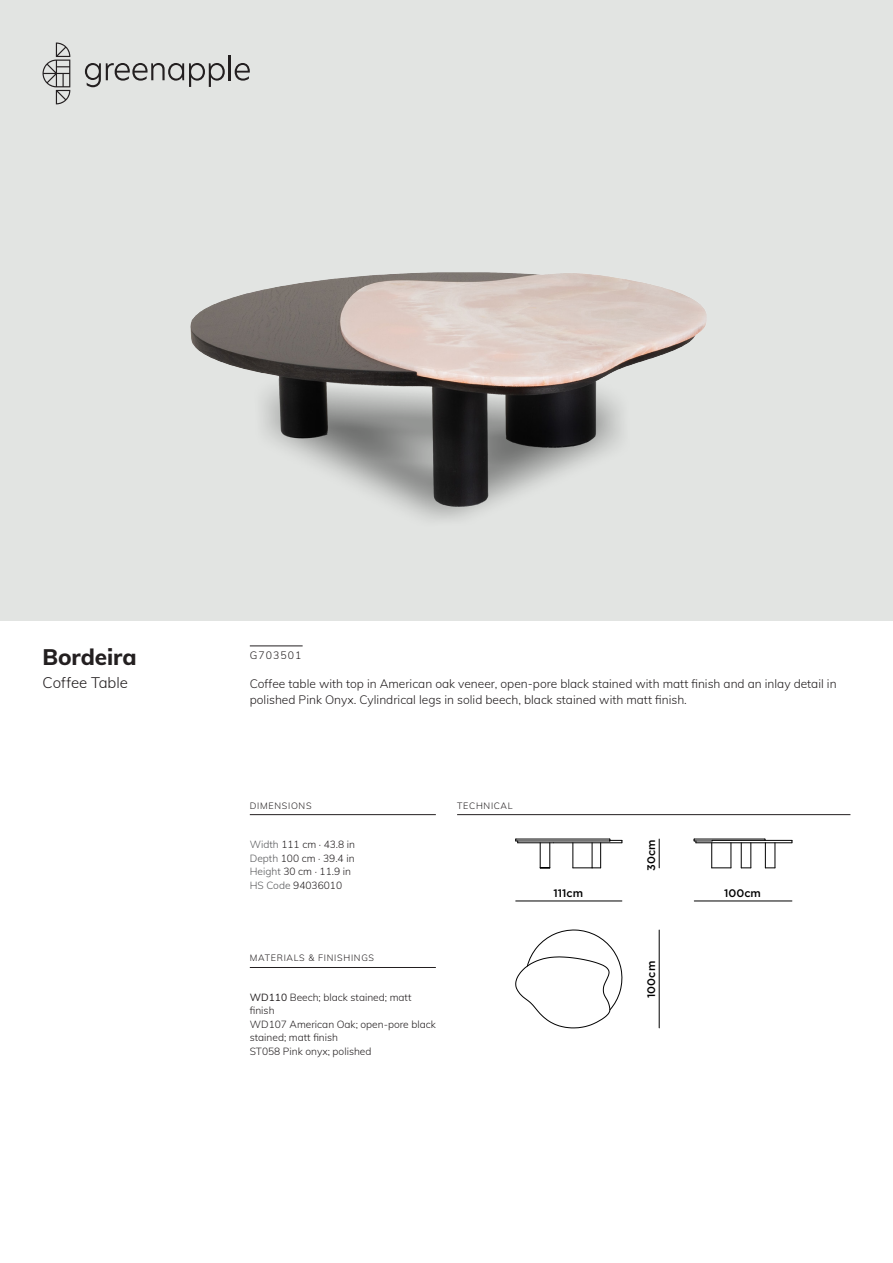
<style>
.page{position:relative;width:893px;height:1263px;background:#fff}
.page>*{position:absolute;margin:0;border:0;box-sizing:border-box;transform-origin:0 0}
.TGC_CAT_TIT_entrada{font:800 22.5px "Muli";letter-spacing:-.005em;color:#231f20}
.TGC_CAT_TIT_entrada-2{font:300 15px "Muli";letter-spacing:-.005em;color:#231f20}
.TGC_CAT_LEG_Descriçã{font:300 12px/16.5px "Muli";color:#231f20}
.t1{font:500 10.95px "Gotham";color:#000}
.TGC_CAT_LEG_Referenc{font:300 10.5px "Muli";letter-spacing:.1em;color:#231f20}
.PR_CATEND_ListaFinis{font:300 10.2px/13.5px "Muli";color:#231f20}
.PR_CATEND_LEG_Descri{font:300 10.2px "Muli";color:#231f20}
.t2{font:300 9px "Muli";letter-spacing:.08em;color:#231f20}
.s1{color:#57585a}
.s2{font-weight:400}
</style>
<div class="page">
<div style="left:0;top:0;width:893px;height:621px;background:#e2e4e2"></div>
<hr style="left:250px;top:646px;width:53px;height:1px;background:#231f20">
<hr style="left:250px;top:814px;width:186px;height:1px;background:#231f20">
<hr style="left:250px;top:967px;width:186px;height:1px;background:#231f20">
<hr style="left:457px;top:814px;width:393px;height:1px;background:#231f20">
<img style="left:190px;top:272px;width:517px;height:248px">
<svg style="left:741px;top:843px;width:10px;height:25px"></svg>
<hr style="left:696px;top:842px;width:96px;height:1px;background:#000">
<hr style="left:712px;top:840px;width:80px;height:1px;background:#000">
<hr style="left:694px;top:839px;width:71px;height:1px;background:#000">
<svg style="left:694px;top:839px;width:38px;height:29px"></svg>
<svg style="left:515px;top:929px;width:108px;height:100px"></svg>
<hr style="left:516px;top:840px;width:94px;height:1px;background:#000">
<hr style="left:554px;top:842px;width:68px;height:1px;background:#000">
<hr style="left:518px;top:842px;width:36px;height:1px;background:#000">
<svg style="left:540px;top:843px;width:10px;height:25px"></svg>
<svg style="left:572px;top:843px;width:29px;height:25px"></svg>
<hr style="left:516px;top:839px;width:94px;height:1px;background:#000">
<svg style="left:609px;top:839px;width:13px;height:4px"></svg>
<svg style="left:765px;top:839px;width:11px;height:29px"></svg>
<hr style="left:694px;top:900px;width:98px;height:1px;background:#000">
<svg style="left:659px;top:839px;width:1px;height:29px"></svg>
<hr style="left:659px;top:930px;width:1px;height:98px;background:#000">
<hr style="left:516px;top:900px;width:106px;height:1px;background:#000">
<svg style="left:85px;top:63px;width:140px;height:24px"></svg>
<hr style="left:229px;top:55px;width:2px;height:25px;background:#231f20">
<svg style="left:235px;top:63px;width:15px;height:18px"></svg>
<svg style="left:43px;top:43px;width:27px;height:61px"></svg>
<p class="TGC_CAT_TIT_entrada" style="left:43px;top:640px;width:96px">Bordeira</p>
<p class="TGC_CAT_TIT_entrada-2" style="left:43px;top:672px;width:87px">Coffee Table</p>
<p class="TGC_CAT_LEG_Referenc" style="left:250px;top:647px;width:53px">G703501</p>
<p class="TGC_CAT_LEG_Descriçã" style="left:250px;top:675px;width:588px">Coffee table with top in American oak veneer, open-pore black stained with matt finish and an inlay detail in polished Pink Onyx. Cylindrical legs in solid beech, black stained with matt finish.</p>
<p class="t2" style="left:250px;top:799px;width:63px">DIMENSIONS</p>
<p class="PR_CATEND_LEG_Descri" style="left:250px;top:837px;width:107px"><span class="s1">Width</span> 111 cm · 43.8 in</p>
<p class="PR_CATEND_LEG_Descri" style="left:250px;top:850px;width:106px"><span class="s1">Depth</span> 100 cm · 39.4 in</p>
<p class="PR_CATEND_LEG_Descri" style="left:250px;top:864px;width:103px"><span class="s1">Height</span> 30 cm · 11.9 in</p>
<p class="PR_CATEND_LEG_Descri" style="left:250px;top:877px;width:94px"><span class="s1">HS Code</span> 94036010</p>
<p class="t2" style="left:457px;top:799px;width:57px">TECHNICAL</p>
<p class="t2" style="left:250px;top:952px;width:126px">MATERIALS &amp; FINISHINGS</p>
<p class="PR_CATEND_ListaFinis" style="left:250px;top:990px;width:188px"><span class="s2">WD110</span> Beech; black stained; matt finish<br>WD107 American Oak; open-pore black stained; matt finish<br>ST058 Pink onyx; polished</p>
<p class="t1" style="left:553px;top:886px;width:31px">111cm</p>
<p class="t1" style="left:644px;top:871px;width:33px;rotate:-90deg">30cm</p>
<p class="t1" style="left:644px;top:998px;width:38px;rotate:-90deg">100cm</p>
<p class="t1" style="left:724px;top:886px;width:38px">100cm</p>
</div>
